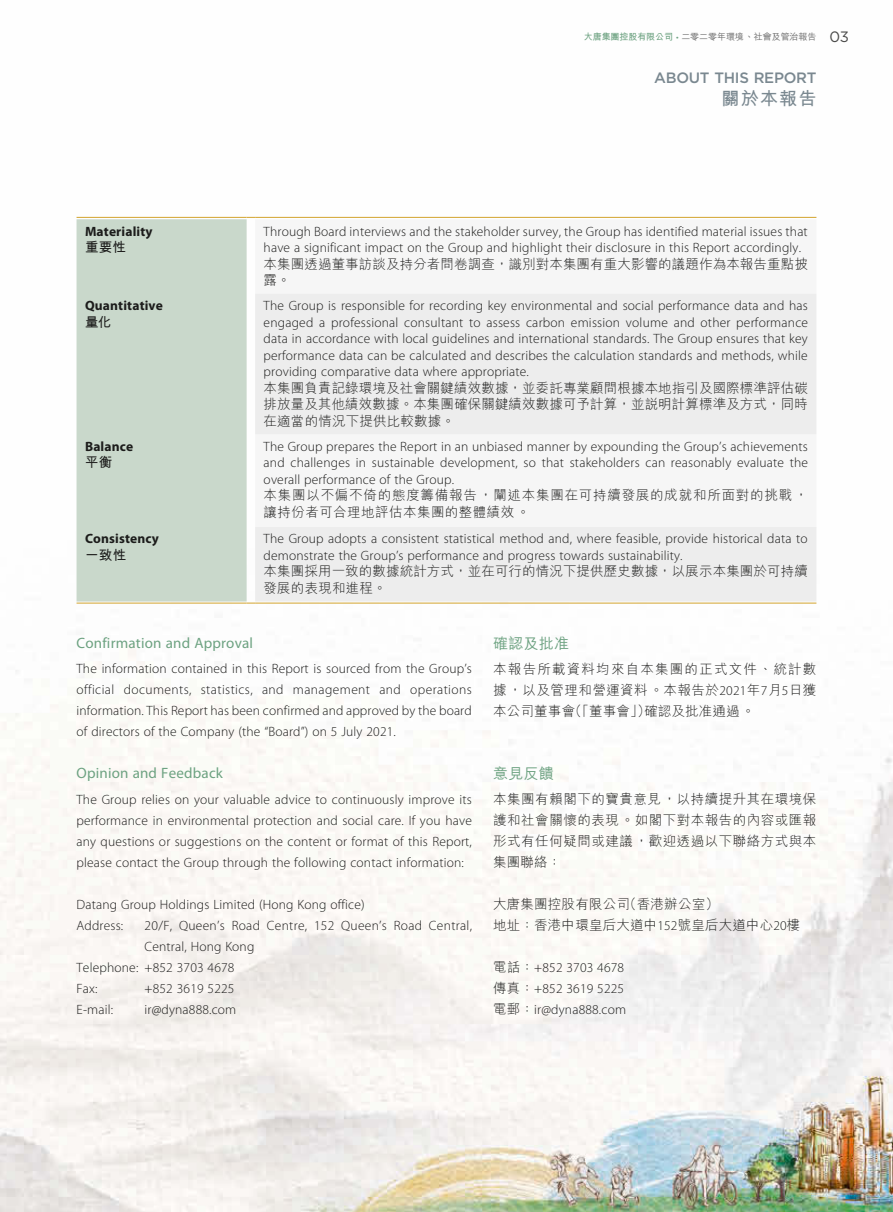
<style>
.page{position:relative;width:893px;height:1212px;background:#fff}
.page>*{position:absolute;margin:0;border:0;box-sizing:border-box;transform-origin:0 0}
.t1{font:700 18px "M Hei HK";letter-spacing:.065em;color:#7a8890}
.t2{font:15px "Myriad Pro";letter-spacing:.015em;color:#6da281}
.t3{font:500 15px "Gotham";letter-spacing:-.02em;color:#7a8890}
.t4{font:500 15px "M Hei HK";letter-spacing:.015em;color:#6da281}
.t5{font:300 13.5px/21px "Myriad Pro";letter-spacing:.015em;color:#1c1c1b;text-align:justify}
.t6{font:300 13.5px/21px "M Hei HK";letter-spacing:.015em;color:#1c1c1b}
.t7{font:300 13.5px/16.5px "M Hei HK";letter-spacing:.055em;color:#1c1c1b}
.t8{font:700 13.5px "Myriad Pro";letter-spacing:.01em;color:#1c1c1b}
.t9{font:700 13.5px "M Hei HK";letter-spacing:.02em;color:#1c1c1b}
.t10{font:500 9px "M Hei HK";letter-spacing:-.01em;color:#6f6f6f}
.s1{font-weight:700;color:#6da281}
.s2{font-family:"Myriad Pro";font-weight:400;color:#6da281}
.s3{font-family:"Gotham";font-weight:400;font-size:15px;color:#4a4a49}
.s4{font-family:"Myriad Pro"}
.s5{font-family:"M Hei HK"}
</style>
<div class="page">
<img style="left:0;top:216px;width:893px;height:996px">
<div style="left:77px;top:219px;width:170px;height:382px;background:#c9d8cb"></div>
<div style="left:255px;top:219px;width:561px;height:75px;background:#f6f6f6"></div>
<svg style="left:255px;top:294px;width:561px;height:307px;fill:#ededed"></svg>
<hr style="left:77px;top:217px;width:170px;height:1px;background:#d7ad44">
<hr style="left:255px;top:217px;width:561px;height:1px;background:#d7ad44">
<hr style="left:77px;top:602px;width:170px;height:2px;background:#d7ad44">
<svg style="left:247px;top:602px;width:8px;height:2px"></svg>
<hr style="left:255px;top:602px;width:561px;height:2px;background:#d7ad44">
<p class="t10" style="left:584px;top:30px;width:267px"><span class="s1">大唐集團控股有限公司</span> <span class="s2">•</span> 二零二零年環境、社會及管治報告 <span class="s3">03</span></p>
<p class="t3" style="left:654px;top:68px;width:164px">ABOUT THIS REPORT</p>
<h1 class="t1" style="left:722px;top:86px;width:96px">關於本報告</h1>
<p class="t8" style="left:85px;top:224px;width:69px">Materiality</p>
<p class="t9" style="left:85px;top:237px;width:42px">重要性</p>
<p class="t5" style="left:264px;top:223px;width:546px;line-height:16.5px">Through Board interviews and the stakeholder survey, the Group has identified material issues that have a significant impact on the Group and highlight their disclosure in this Report accordingly.</p>
<p class="t6" style="left:264px;top:255px;width:546px;line-height:16.5px">本集團透過董事訪談及持分者問卷調查，識別對本集團有重大影響的議題作為本報告重點披露。</p>
<p class="t8" style="left:85px;top:298px;width:80px">Quantitative</p>
<p class="t9" style="left:85px;top:312px;width:28px">量化</p>
<p class="t5" style="left:264px;top:298px;width:546px;line-height:16.5px">The Group is responsible for recording key environmental and social performance data and has engaged a professional consultant to assess carbon emission volume and other performance data in accordance with local guidelines and international standards. The Group ensures that key performance data can be calculated and describes the calculation standards and methods, while providing comparative data where appropriate.</p>
<p class="t6" style="left:264px;top:379px;width:546px;line-height:16.5px;text-align:justify">本集團負責記錄環境及社會關鍵績效數據，並委託專業顧問根據本地指引及國際標準評估碳排放量及其他績效數據。本集團確保關鍵績效數據可予計算，並說明計算標準及方式，同時在適當的情況下提供比較數據。</p>
<p class="t8" style="left:85px;top:439px;width:50px">Balance</p>
<p class="t9" style="left:85px;top:452px;width:29px">平衡</p>
<p class="t5" style="left:264px;top:438px;width:546px;line-height:16.5px">The Group prepares the Report in an unbiased manner by expounding the Group’s achievements and challenges in sustainable development, so that stakeholders can reasonably evaluate the overall performance of the Group.</p>
<p class="t7" style="left:264px;top:486px;width:546px">本集團以不偏不倚的態度籌備報告，闡述本集團在可持續發展的成就和所面對的挑戰，讓持份者可合理地評估本集團的整體績效。</p>
<p class="t8" style="left:85px;top:531px;width:75px">Consistency</p>
<p class="t9" style="left:85px;top:545px;width:43px">一致性</p>
<p class="t5" style="left:264px;top:531px;width:546px;line-height:16.5px">The Group adopts a consistent statistical method and, where feasible, provide historical data to demonstrate the Group’s performance and progress towards sustainability.</p>
<p class="t6" style="left:264px;top:563px;width:546px;line-height:16.5px">本集團採用一致的數據統計方式，並在可行的情況下提供歷史數據，以展示本集團於可持續發展的表現和進程。</p>
<p class="t2" style="left:77px;top:635px;width:178px">Confirmation and Approval</p>
<p class="t5" style="left:77px;top:658px;width:397px">The information contained in this Report is sourced from the Group’s official documents, statistics, and management and operations information. This Report has been confirmed and approved by the board of directors of the Company (the “Board”) on 5 July 2021.</p>
<p class="t2" style="left:77px;top:765px;width:148px">Opinion and Feedback</p>
<p class="t5" style="left:77px;top:789px;width:397px">The Group relies on your valuable advice to continuously improve its performance in environmental protection and social care. If you have any questions or suggestions on the content or format of this Report, please contact the Group through the following contact information:</p>
<p class="t5" style="left:77px;top:894px;width:290px">Datang Group Holdings Limited (Hong Kong office)<br>Address:</p>
<p class="t5" style="left:145px;top:915px;width:329px">20/F, Queen’s Road Centre, 152 Queen’s Road Central,</p>
<p class="t5" style="left:145px;top:936px;width:111px">Central, Hong Kong</p>
<p class="t5" style="left:77px;top:957px;width:159px">Telephone: +852 3703 4678</p>
<p class="t5" style="left:77px;top:978px;width:23px">Fax:</p>
<p class="t5" style="left:145px;top:978px;width:91px">+852 3619 5225</p>
<p class="t5" style="left:77px;top:999px;width:38px">E-mail:</p>
<p class="t5" style="left:145px;top:999px;width:93px">ir@dyna888.com</p>
<p class="t4" style="left:493px;top:632px;width:77px">確認及批准</p>
<p class="t6" style="left:493px;top:658px;width:325px;text-align:justify">本報告所載資料均來自本集團的正式文件、統計數據，以及管理和營運資料。本報告於<span class="s4">2021</span>年<span class="s4">7</span>月<span class="s4">5</span>日獲本公司董事會（「董事會」）確認及批准通過。</p>
<p class="t4" style="left:493px;top:762px;width:62px">意見反饋</p>
<p class="t6" style="left:493px;top:788px;width:325px;text-align:justify">本集團有賴閣下的寶貴意見，以持續提升其在環境保護和社會關懷的表現。如閣下對本報告的內容或匯報形式有任何疑問或建議，歡迎透過以下聯絡方式與本集團聯絡：</p>
<p class="t6" style="left:493px;top:893px;width:309px">大唐集團控股有限公司（香港辦公室）<br>地址：香港中環皇后大道中<span class="s4">152</span>號皇后大道中心<span class="s4">20</span>樓</p>
<p class="t5" style="left:493px;top:957px;width:134px;text-align:left"><span class="s5">電話：</span>+852 3703 4678<span class="s5">傳真：</span>+852 3619 5225<span class="s5">電郵：</span>ir@dyna888.com</p>
</div>
